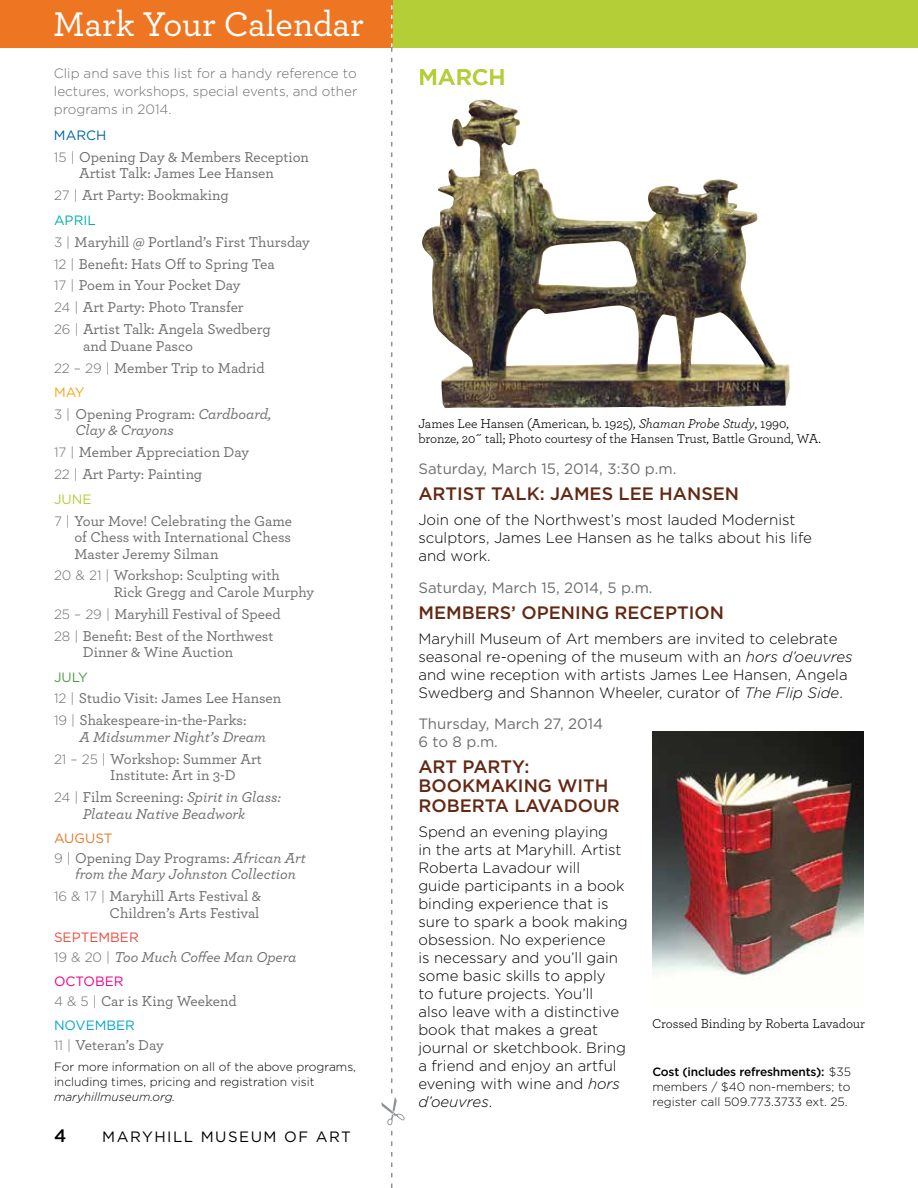
<style>
.page{position:relative;width:918px;height:1188px;background:#fff}
.page>*{position:absolute;margin:0;border:0;box-sizing:border-box;transform-origin:0 0}
.t1{font:500 36px "Archer";letter-spacing:-.01em;color:#fff}
.t2{font:500 22.5px "Gotham";color:#b3ce37}
.t3{font:500 18px/19.5px "Gotham";color:#642812}
.t4{font:500 18px "Gotham";color:#000}
.t5{font:500 15px/21.9px "Archer";color:#6d6e71}
.t6{font:300 15px/18px "Gotham";color:#000}
.t7{font:italic 500 15px/16.5px "Archer";color:#6d6e71}
.t8{font:15px/18px "Gotham";color:#6d6e71}
.t9{font:15px "Gotham";letter-spacing:.1em;color:#000}
.t10{font:13.5px/15px "Archer";letter-spacing:-.005em;color:#000}
.t11{font:300 13.5px/18px "Gotham";color:#6d6e71;text-align:justify}
.t12{font:13.5px "Gotham";color:#f0493e}
.t13{font:13.5px "Gotham";color:#00a7cf}
.t14{font:13.5px "Gotham";color:#ec008c}
.t15{font:13.5px "Gotham";color:#ee7622}
.t16{font:13.5px "Gotham";color:#0064a9}
.t17{font:13.5px "Gotham";color:#00b0aa}
.t18{font:13.5px "Gotham";color:#b3ce37}
.t19{font:13.5px "Gotham";color:#4c9e45}
.t20{font:13.5px "Gotham";color:#f5a81d}
.t21{font:300 12px/15px "Gotham";color:#000}
.t22{font:italic 300 12px "Gotham";color:#000}
.s1{font-family:"Gotham";font-weight:300;font-size:13.5px}
.s2{font-family:"Gotham";font-weight:300;font-style:normal;font-size:13.5px}
.s3{font-style:normal}
.s4{font-style:italic}
.s5{font-weight:500}
</style>
<div class="page">
<div style="left:392px;top:0;width:526px;height:47px;background:#b3ce37"></div>
<div style="left:0;top:0;width:392px;height:47px;background:#ee7622"></div>
<img style="left:652px;top:731px;width:212px;height:249px">
<img style="left:422px;top:100px;width:368px;height:308px">
<svg style="left:381px;top:0;width:31px;height:1188px"></svg>
<h1 class="t1" style="left:53px;top:-2px;width:312px">Mark Your Calendar</h1>
<p class="t11" style="left:54px;top:64px;width:305px">Clip and save this list for a handy reference to lectures, workshops, special events, and other programs in 2014.</p>
<p class="t16" style="left:54px;top:127px;width:54px">MARCH</p>
<p class="t5" style="left:79px;top:148px;width:231px;line-height:16.5px;text-indent:-25px"><span class="s1">15 |</span> Opening Day &amp; Members Reception<br>Artist Talk: James Lee Hansen</p>
<p class="t5" style="left:54px;top:184px;width:176px"><span class="s1">27 |</span> Art Party: Bookmaking</p>
<p class="t17" style="left:54px;top:211px;width:43px">APRIL</p>
<p class="t5" style="left:54px;top:230px;width:257px"><span class="s1">3 |</span> Maryhill @ Portland’s First Thursday<br><span class="s1">12 |</span> Benefit: Hats Off to Spring Tea<br><span class="s1">17 |</span> Poem in Your Pocket Day<br><span class="s1">24 |</span> Art Party: Photo Transfer<br><span class="s1">26 |</span> Artist Talk: Angela Swedberg</p>
<p class="t5" style="left:54px;top:334px;width:212px;text-indent:29px">and Duane Pasco<br><span class="s1">22 – 29 |</span> Member Trip to Madrid</p>
<p class="t20" style="left:54px;top:384px;width:32px">MAY</p>
<p class="t7" style="left:76px;top:405px;width:197px;text-indent:-22px"><span class="s2">3 |</span> <span class="s3">Opening Program:</span> Cardboard,<br>Clay &amp; Crayons</p>
<p class="t5" style="left:54px;top:441px;width:197px"><span class="s1">17 |</span> Member Appreciation Day<br><span class="s1">22 |</span> Art Party: Painting</p>
<p class="t18" style="left:54px;top:490px;width:39px">JUNE</p>
<p class="t5" style="left:74px;top:511px;width:219px;line-height:16.5px;text-align:justify;text-indent:-20px"><span class="s1">7 |</span> Your Move! Celebrating the Game of Chess with International Chess Master Jeremy Silman</p>
<p class="t5" style="left:114px;top:566px;width:202px;line-height:16.5px;text-indent:-60px"><span class="s1">20 &amp; 21 |</span> Workshop: Sculpting with<br>Rick Gregg and Carole Murphy</p>
<p class="t5" style="left:54px;top:602px;width:228px"><span class="s1">25 – 29 |</span> Maryhill Festival of Speed<br><span class="s1">28 |</span> Benefit: Best of the Northwest</p>
<p class="t5" style="left:83px;top:640px;width:152px">Dinner &amp; Wine Auction</p>
<p class="t19" style="left:54px;top:668px;width:35px">JULY</p>
<p class="t5" style="left:54px;top:687px;width:229px"><span class="s1">12 |</span> Studio Visit: James Lee Hansen<br><span class="s1">19 |</span> Shakespeare-in-the-Parks:</p>
<p class="t7" style="left:54px;top:725px;width:214px;line-height:21.9px;text-align:right">A Midsummer Night’s Dream<br><span class="s2">21 – 25 |</span> <span class="s3">Workshop: Summer Art</span></p>
<p class="t5" style="left:54px;top:764px;width:228px;text-indent:56px">Institute: Art in 3-D<br><span class="s1">24 |</span> Film Screening: <span class="s4">Spirit in Glass:</span></p>
<p class="t7" style="left:83px;top:805px;width:164px">Plateau Native Beadwork</p>
<p class="t15" style="left:54px;top:830px;width:60px">AUGUST</p>
<p class="t7" style="left:75px;top:849px;width:232px;text-indent:-21px"><span class="s2">9 |</span> <span class="s3">Opening Day Programs:</span> African Art from the Mary Johnston Collection</p>
<p class="t5" style="left:54px;top:887px;width:208px;line-height:16.5px;text-align:right"><span class="s1">16 &amp; 17 |</span> Maryhill Arts Festival &amp;<br>Children’s Arts Festival</p>
<p class="t12" style="left:54px;top:929px;width:86px">SEPTEMBER</p>
<p class="t7" style="left:54px;top:948px;width:244px"><span class="s2">19 &amp; 20 |</span> Too Much Coffee Man Opera</p>
<p class="t14" style="left:54px;top:973px;width:71px">OCTOBER</p>
<p class="t5" style="left:54px;top:989px;width:184px"><span class="s1">4 &amp; 5 |</span> Car is King Weekend</p>
<p class="t13" style="left:54px;top:1017px;width:83px">NOVEMBER</p>
<p class="t5" style="left:54px;top:1033px;width:111px"><span class="s1">11 |</span> Veteran’s Day</p>
<p class="t21" style="left:54px;top:1058px;width:304px">For more information on all of the above programs, including times, pricing and registration visit</p>
<p class="t22" style="left:54px;top:1089px;width:123px">maryhillmuseum.org.</p>
<p class="t4" style="left:54px;top:1124px;width:14px">4</p>
<p class="t9" style="left:102px;top:1128px;width:250px">MARYHILL MUSEUM OF ART</p>
<h2 class="t2" style="left:418px;top:63px;width:89px">MARCH</h2>
<p class="t10" style="left:418px;top:416px;width:404px">James Lee Hansen (American, b. 1925), <span class="s4">Shaman Probe Study</span>, 1990, bronze, 20˝ tall; Photo courtesy of the Hansen Trust, Battle Ground, WA.</p>
<p class="t8" style="left:418px;top:459px;width:259px">Saturday, March 15, 2014, 3:30 p.m.</p>
<p class="t3" style="left:418px;top:484px;width:322px">ARTIST TALK: JAMES LEE HANSEN</p>
<p class="t6" style="left:418px;top:510px;width:395px">Join one of the Northwest’s most lauded Modernist sculptors, James Lee Hansen as he talks about his life and work.</p>
<p class="t8" style="left:418px;top:578px;width:236px">Saturday, March 15, 2014, 5 p.m.</p>
<p class="t3" style="left:418px;top:602px;width:307px">MEMBERS’ OPENING RECEPTION</p>
<p class="t6" style="left:418px;top:629px;width:436px">Maryhill Museum of Art members are invited to celebrate seasonal re-opening of the museum with an <span class="s4">hors d’oeuvres </span>and wine reception with artists James Lee Hansen, Angela Swedberg and Shannon Wheeler, curator of <span class="s4">The Flip Side</span>.</p>
<p class="t8" style="left:418px;top:714px;width:186px">Thursday, March 27, 2014<br>6 to 8 p.m.</p>
<p class="t3" style="left:418px;top:756px;width:203px">ART PARTY:<br>BOOKMAKING WITH<br>ROBERTA LAVADOUR</p>
<p class="t6" style="left:418px;top:822px;width:211px">Spend an evening playing<br>in the arts at Maryhill. Artist<br>Roberta Lavadour will<br>guide participants in a book binding experience that is sure to spark a book making obsession. No experience<br>is necessary and you’ll gain some basic skills to apply<br>to future projects. You’ll<br>also leave with a distinctive book that makes a great journal or sketchbook. Bring a friend and enjoy an artful evening with wine and <span class="s4">hors d’oeuvres</span>.</p>
<p class="t10" style="left:652px;top:1015px;width:214px">Crossed Binding by Roberta Lavadour</p>
<p class="t21" style="left:652px;top:1064px;width:200px;text-align:justify"><span class="s5">Cost (includes refreshments):</span> $35 members / $40 non-members; to register call 509.773.3733 ext. 25.</p>
</div>
